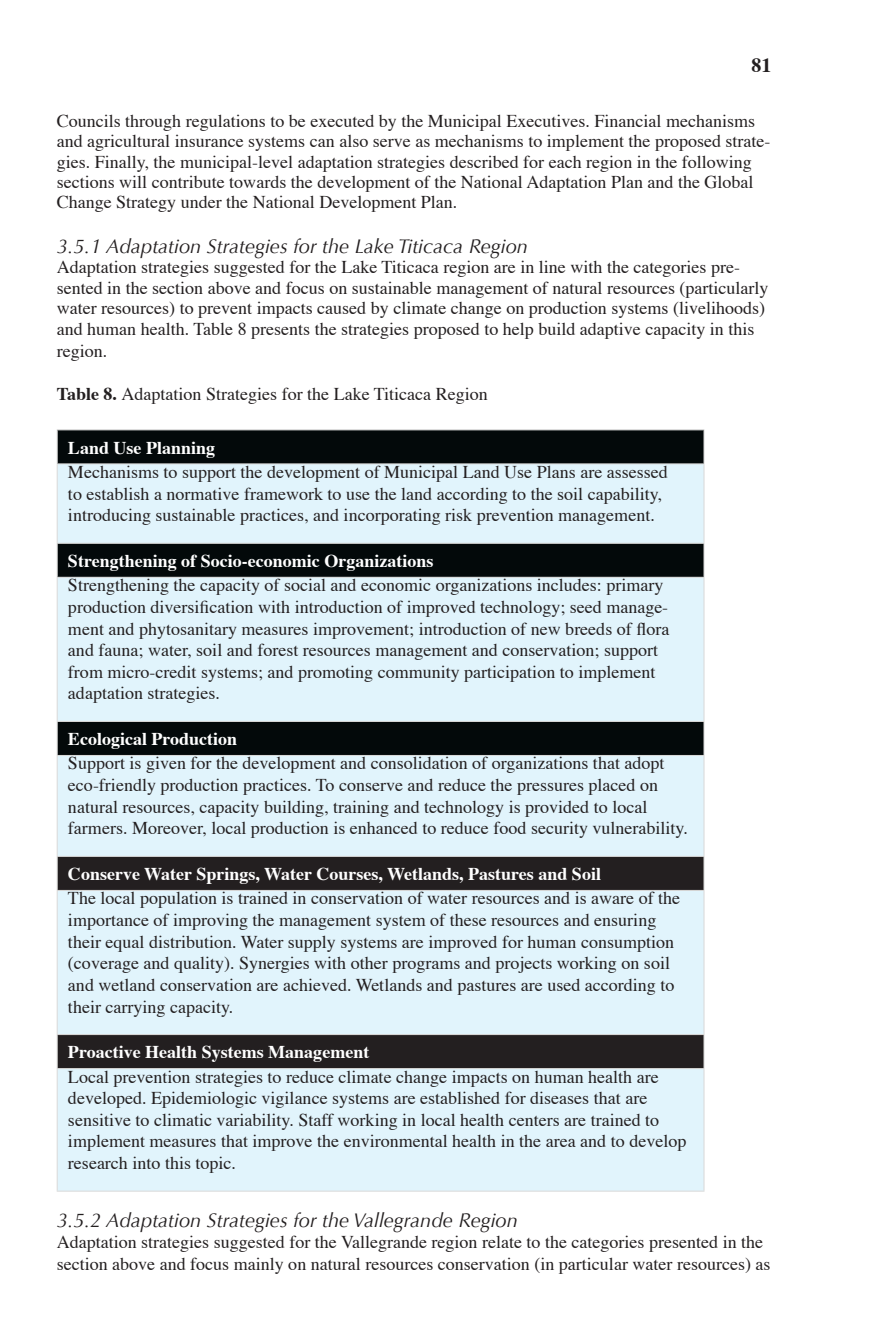
<style>
.page{position:relative;width:885px;height:1327px;background:#fff}
.page>*{position:absolute;margin:0;border:0;box-sizing:border-box;transform-origin:0 0}
.t1{font:italic 20px "Optima";color:#231f20}
.t2{font:700 20px "Times";color:#231f20}
.t3{font:18px/21.6px "Times";color:#231f20}
.t4{font:700 18px "Times";color:#fff}
.s1{font-weight:700}
</style>
<div class="page">
<div style="left:58px;top:430px;width:645px;height:33px;background:#03090a"></div>
<svg style="left:58px;top:464px;width:645px;height:726px;background:#c4d5dc"></svg>
<svg style="left:58px;top:857px;width:645px;height:211px;background:#a5b0b6"></svg>
<hr style="left:57px;top:429px;width:647px;height:1px;background:#d9d9d8">
<hr style="left:57px;top:430px;width:1px;height:33px;background:#d9d9d8">
<hr style="left:703px;top:430px;width:1px;height:33px;background:#d9d9d8">
<hr style="left:57px;top:463px;width:647px;height:1px;background:#d9d9d8">
<hr style="left:57px;top:464px;width:1px;height:79px;background:#d9d9d8">
<hr style="left:703px;top:464px;width:1px;height:79px;background:#d9d9d8">
<hr style="left:57px;top:543px;width:647px;height:1px;background:#d9d9d8">
<hr style="left:57px;top:544px;width:1px;height:33px;background:#d9d9d8">
<hr style="left:703px;top:544px;width:1px;height:33px;background:#d9d9d8">
<hr style="left:57px;top:577px;width:647px;height:1px;background:#d9d9d8">
<hr style="left:57px;top:578px;width:1px;height:143px;background:#d9d9d8">
<hr style="left:703px;top:578px;width:1px;height:143px;background:#d9d9d8">
<hr style="left:57px;top:721px;width:647px;height:1px;background:#d9d9d8">
<hr style="left:57px;top:722px;width:1px;height:33px;background:#d9d9d8">
<hr style="left:703px;top:722px;width:1px;height:33px;background:#d9d9d8">
<hr style="left:57px;top:755px;width:647px;height:1px;background:#d9d9d8">
<hr style="left:57px;top:756px;width:1px;height:100px;background:#d9d9d8">
<hr style="left:703px;top:756px;width:1px;height:100px;background:#d9d9d8">
<hr style="left:57px;top:856px;width:647px;height:1px;background:#d9d9d8">
<hr style="left:57px;top:857px;width:1px;height:33px;background:#d9d9d8">
<hr style="left:703px;top:857px;width:1px;height:33px;background:#d9d9d8">
<hr style="left:57px;top:890px;width:647px;height:1px;background:#d9d9d8">
<hr style="left:57px;top:891px;width:1px;height:143px;background:#d9d9d8">
<hr style="left:703px;top:891px;width:1px;height:143px;background:#d9d9d8">
<hr style="left:57px;top:1034px;width:647px;height:1px;background:#d9d9d8">
<hr style="left:57px;top:1035px;width:1px;height:33px;background:#d9d9d8">
<hr style="left:703px;top:1035px;width:1px;height:33px;background:#d9d9d8">
<hr style="left:57px;top:1068px;width:647px;height:1px;background:#d9d9d8">
<hr style="left:57px;top:1069px;width:1px;height:121px;background:#d9d9d8">
<hr style="left:703px;top:1069px;width:1px;height:121px;background:#d9d9d8">
<hr style="left:57px;top:1190px;width:647px;height:1px;background:#d9d9d8">
<p class="t2" style="left:751px;top:46px;width:21px">81</p>
<p class="t3" style="left:57px;top:109px;width:715px;line-height:20.4px">Councils through regulations to be executed by the Municipal Executives. Financial mechanisms and agricultural insurance systems can also serve as mechanisms to implement the proposed strate&shy;gies. Finally, the municipal-level adaptation strategies described for each region in the following sections will contribute towards the development of the National Adaptation Plan and the Global Change Strategy under the National Development Plan.</p>
<p class="t1" style="left:57px;top:234px;width:472px">3.5.1 Adaptation Strategies for the Lake Titicaca Region</p>
<p class="t3" style="left:57px;top:255px;width:713px;line-height:20.8px">Adaptation strategies suggested for the Lake Titicaca region are in line with the categories pre&shy;sented in the section above and focus on sustainable management of natural resources (particularly water resources) to prevent impacts caused by climate change on production systems (livelihoods) and human health. Table 8 presents the strategies proposed to help build adaptive capacity in this region.</p>
<p class="t3" style="left:57px;top:381px;width:432px"><span class="s1">Table 8.</span> Adaptation Strategies for the Lake Titicaca Region</p>
<p class="t4" style="left:68px;top:430px;width:149px">Land Use Planning</p>
<p class="t3" style="left:68px;top:459px;width:601px">Mechanisms to support the development of Municipal Land Use Plans are assessed to establish a normative framework to use the land according to the soil capability, introducing sustainable practices, and incorporating risk prevention management.</p>
<p class="t4" style="left:68px;top:544px;width:367px">Strengthening of Socio-economic Organizations</p>
<p class="t3" style="left:68px;top:573px;width:602px">Strengthening the capacity of social and economic organizations includes: primary production diversification with introduction of improved technology; seed manage&shy;ment and phytosanitary measures improvement; introduction of new breeds of flora and fauna; water, soil and forest resources management and conservation; support from micro-credit systems; and promoting community participation to implement adaptation strategies.</p>
<p class="t4" style="left:68px;top:722px;width:171px">Ecological Production</p>
<p class="t3" style="left:68px;top:751px;width:621px">Support is given for the development and consolidation of organizations that adopt eco-friendly production practices. To conserve and reduce the pressures placed on natural resources, capacity building, training and technology is provided to local farmers. Moreover, local production is enhanced to reduce food security vulnerability.</p>
<p class="t4" style="left:68px;top:857px;width:534px">Conserve Water Springs, Water Courses, Wetlands, Pastures and Soil</p>
<p class="t3" style="left:68px;top:886px;width:613px">The local population is trained in conservation of water resources and is aware of the importance of improving the management system of these resources and ensuring their equal distribution. Water supply systems are improved for human consumption (coverage and quality). Synergies with other programs and projects working on soil and wetland conservation are achieved. Wetlands and pastures are used according to their carrying capacity.</p>
<p class="t4" style="left:68px;top:1035px;width:303px">Proactive Health Systems Management</p>
<p class="t3" style="left:68px;top:1064px;width:619px">Local prevention strategies to reduce climate change impacts on human health are developed. Epidemiologic vigilance systems are established for diseases that are sensitive to climatic variability. Staff working in local health centers are trained to implement measures that improve the environmental health in the area and to develop research into this topic.</p>
<p class="t1" style="left:57px;top:1208px;width:462px">3.5.2 Adaptation Strategies for the Vallegrande Region</p>
<p class="t3" style="left:57px;top:1230px;width:715px">Adaptation strategies suggested for the Vallegrande region relate to the categories presented in the section above and focus mainly on natural resources conservation (in particular water resources) as</p>
</div>
